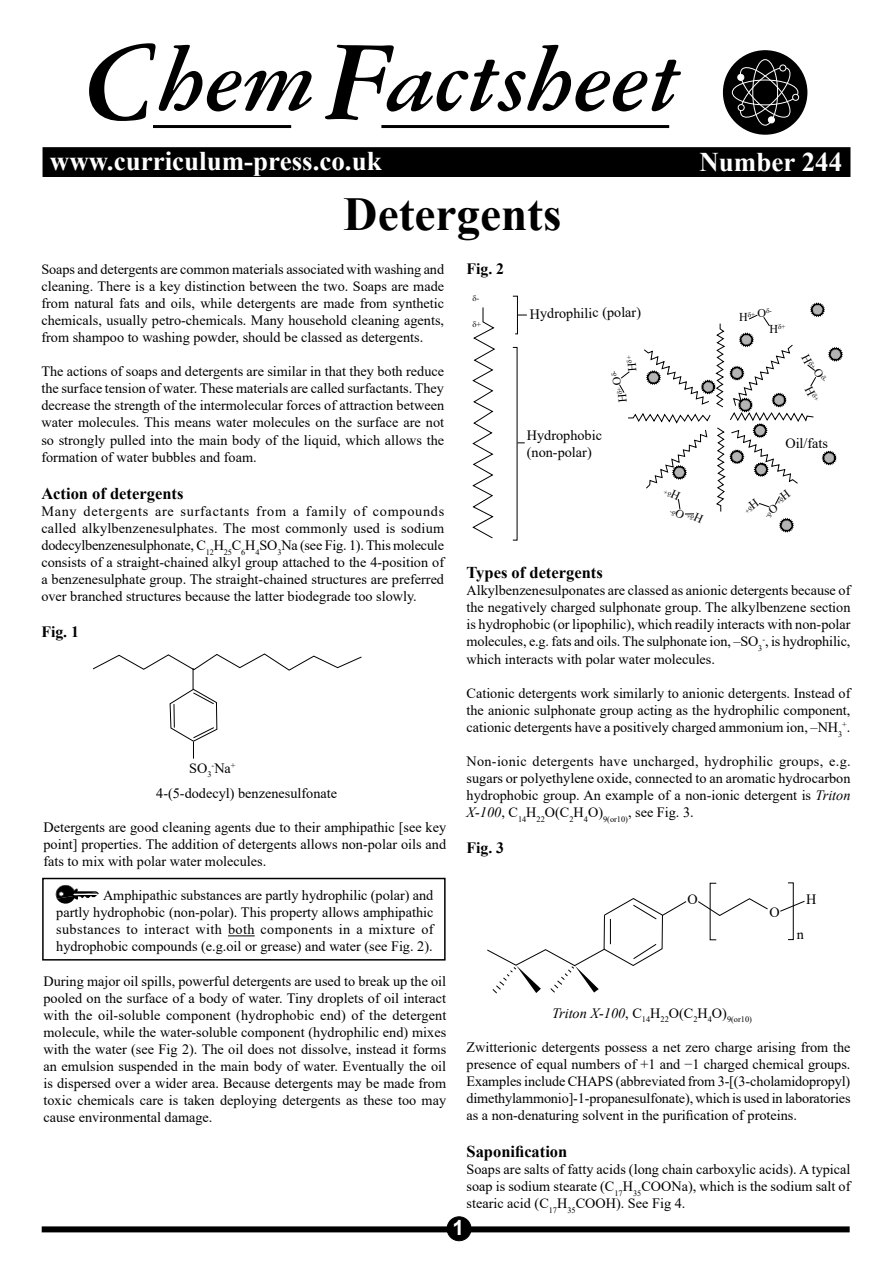
<style>
.page{position:relative;width:893px;height:1263px;background:#fff}
.page>*{position:absolute;margin:0;border:0;box-sizing:border-box;transform-origin:0 0}
.t1{font:italic 700 97.5px "American Garamond BT";color:#000}
.t2{font:700 47.25px "Times New Roman";color:#000}
.t3{font:700 27px "Times New Roman";color:#fff}
.t4{font:700 21px "Arial";color:#fff}
.t5{font:700 16.5px "Times New Roman";color:#000}
.t6{font:700 15.75px "Times New Roman";color:#000}
.t7{font:14.25px/17.1px "Times New Roman";color:#000;text-align:justify}
.t8{font:12px "Times New Roman";color:#000}
.t9{font:8.25px "Times New Roman";color:#000}
.s1{font-size:120px}
.s2{font-size:14.25px}
.s3{font-style:italic}
</style>
<div class="page">
<div style="left:43px;top:148px;width:807px;height:28px;background:#000"></div>
<div style="left:43px;top:147px;width:807px;height:30px;border:2px solid #000"></div>
<div style="left:42px;top:1226px;width:808px;height:6px;background:#000"></div>
<div style="left:447px;top:1217px;width:24px;height:24px;background:#000;border-radius:50%"></div>
<div style="left:447px;top:1216px;width:24px;height:25px;border:1px solid #000;border-radius:50%"></div>
<div style="left:724px;top:51px;width:83px;height:83px;background:#000;border-radius:50%"></div>
<div style="left:723px;top:50px;width:84px;height:85px;border:2px solid #000;border-radius:50%"></div>
<hr style="left:153px;top:125px;width:138px;height:3px;background:#000">
<hr style="left:381px;top:125px;width:288px;height:3px;background:#000">
<div style="left:752px;top:59px;width:26px;height:67px;border:1px solid #fff;border-radius:50%"></div>
<div style="left:732px;top:80px;width:66px;height:25px;border:1px solid #fff;border-radius:50%"></div>
<svg style="left:736px;top:64px;width:63px;height:59px"></svg>
<div style="left:779px;top:65px;width:7px;height:6px;border:1px solid #fff;border-radius:50%"></div>
<svg style="left:93px;top:653px;width:269px;height:106px"></svg>
<svg style="left:228px;top:935px;width:27px;height:1px"></svg>
<svg style="left:56px;top:885px;width:43px;height:19px"></svg>
<div style="left:42px;top:878px;width:404px;height:82px;border:2px solid #000"></div>
<svg style="left:512px;top:347px;width:13px;height:194px"></svg>
<svg style="left:512px;top:295px;width:15px;height:40px"></svg>
<svg style="left:698px;top:898px;width:70px;height:18px"></svg>
<svg style="left:780px;top:900px;width:25px;height:12px"></svg>
<div style="left:788px;top:882px;width:6px;height:58px;border:1px solid #000"></div>
<svg style="left:487px;top:898px;width:200px;height:96px"></svg>
<svg style="left:472px;top:307px;width:23px;height:232px"></svg>
<svg style="left:619px;top:302px;width:224px;height:231px"></svg>
<h1 class="t1" style="left:85px;top:21px;width:598px"><span class="s1">C</span>hem<span class="s1">F</span>actsheet</h1>
<h3 class="t3" style="left:50px;top:142px;width:333px">www.curriculum-press.co.uk</h3>
<h2 class="t2" style="left:344px;top:180px;width:219px">Detergents</h2>
<h3 class="t3" style="left:699px;top:142px;width:144px">Number 244</h3>
<p class="t7" style="left:41px;top:260px;width:404px">Soaps and detergents are common materials associated with washing and cleaning. There is a key distinction between the two. Soaps are made from natural fats and oils, while detergents are made from synthetic chemicals, usually petro-chemicals. Many household cleaning agents, from shampoo to washing powder, should be classed as detergents.</p>
<p class="t7" style="left:41px;top:362px;width:404px">The actions of soaps and detergents are similar in that they both reduce the surface tension of water. These materials are called surfactants. They decrease the strength of the intermolecular forces of attraction between water molecules. This means water molecules on the surface are not so strongly pulled into the main body of the liquid, which allows the formation of water bubbles and foam.</p>
<p class="t5" style="left:41px;top:481px;width:144px">Action of detergents</p>
<p class="t7" style="left:41px;top:502px;width:404px">Many detergents are surfactants from a family of compounds called alkylbenzenesulphates. The most commonly used is sodium dodecylbenzenesulphonate, C<sub>12</sub>H<sub>25</sub>C<sub>6</sub>H<sub>4</sub>SO<sub>3</sub>Na (see Fig. 1). This molecule consists of a straight-chained alkyl group attached to the 4-position of a benzenesulphate group. The straight-chained structures are preferred over branched structures because the latter biodegrade too slowly.</p>
<p class="t6" style="left:41px;top:620px;width:39px">Fig. 1</p>
<p class="t7" style="left:189px;top:759px;width:24px">SO<sub>3</sub></p>
<p class="t9" style="left:212px;top:759px;width:26px">-<span class="s2">Na</span>+</p>
<p class="t7" style="left:156px;top:784px;width:182px">4-(5-dodecyl) benzenesulfonate</p>
<p class="t7" style="left:43px;top:818px;width:404px">Detergents are good cleaning agents due to their amphipathic [see key point] properties. The addition of detergents allows non-polar oils and fats to mix with polar water molecules.</p>
<p class="t7" style="left:56px;top:886px;width:379px;text-indent:47px">Amphipathic substances are partly hydrophilic (polar) and partly hydrophobic (non-polar). This property allows amphipathic substances to interact with both components in a mixture of hydrophobic compounds (e.g.oil or grease) and water (see Fig. 2).</p>
<p class="t7" style="left:43px;top:972px;width:404px">During major oil spills, powerful detergents are used to break up the oil pooled on the surface of a body of water. Tiny droplets of oil interact with the oil-soluble component (hydrophobic end) of the detergent molecule, while the water-soluble component (hydrophilic end) mixes with the water (see Fig 2). The oil does not dissolve, instead it forms an emulsion suspended in the main body of water. Eventually the oil is dispersed over a wider area. Because detergents may be made from toxic chemicals care is taken deploying detergents as these too may cause environmental damage.</p>
<p class="t6" style="left:466px;top:258px;width:39px">Fig. 2</p>
<p class="t9" style="left:477px;top:293px;width:4px">-</p>
<p class="t9" style="left:477px;top:318px;width:6px">+</p>
<p class="t7" style="left:530px;top:305px;width:113px;rotate:-1deg">Hydrophilic (polar)</p>
<p class="t7" style="left:527px;top:426px;width:77px">Hydrophobic (non-polar)</p>
<p class="t8" style="left:757px;top:304px;width:16px">O <sup>-</sup></p>
<p class="t8" style="left:739px;top:309px;width:18px">H <sup>+</sup></p>
<p class="t8" style="left:769px;top:320px;width:18px">H <sup>+</sup></p>
<p class="t7" style="left:785px;top:434px;width:44px">Oil/fats</p>
<p class="t5" style="left:466px;top:561px;width:138px">Types of detergents</p>
<p class="t7" style="left:466px;top:581px;width:385px">Alkylbenzenesulponates are classed as anionic detergents because of the negatively charged sulphonate group. The alkylbenzene section is hydrophobic (or lipophilic), which readily interacts with non-polar molecules, e.g. fats and oils. The sulphonate ion, –SO<sub>3</sub><sup>-</sup>, is hydrophilic, which interacts with polar water molecules.</p>
<p class="t7" style="left:466px;top:684px;width:385px">Cationic detergents work similarly to anionic detergents. Instead of the anionic sulphonate group acting as the hydrophilic component, cationic detergents have a positively charged ammonium ion, –NH<sub>3</sub></p>
<p class="t9" style="left:842px;top:719px;width:10px">+<span class="s2">.</span></p>
<p class="t7" style="left:467px;top:752px;width:386px">Non-ionic detergents have uncharged, hydrophilic groups, e.g. sugars or polyethylene oxide, connected to an aromatic hydrocarbon hydrophobic group. An example of a non-ionic detergent is <span class="s3">Triton X-100</span>, C<sub>14</sub>H<sub>22</sub>O(C<sub>2</sub>H<sub>4</sub>O)<sub>9(or10)</sub>, see Fig. 3.</p>
<p class="t6" style="left:466px;top:837px;width:39px">Fig. 3</p>
<p class="t7" style="left:687px;top:890px;width:12px">O</p>
<p class="t7" style="left:769px;top:903px;width:12px">O</p>
<p class="t7" style="left:806px;top:890px;width:12px">H</p>
<p class="t7" style="left:797px;top:925px;width:9px">n</p>
<p class="t9" style="left:552px;top:1014px;width:201px"><sup>Triton</sup> <sup>X-100</sup><sup>,</sup> <sup>C</sup>14<sup>H</sup>22<sup>O(C</sup>2<sup>H</sup>4<sup>O)</sup>9(or10)</p>
<p class="t7" style="left:466px;top:1038px;width:386px">Zwitterionic detergents possess a net zero charge arising from the presence of equal numbers of +1 and −1 charged chemical groups.<br>Examples include CHAPS (abbreviated from 3-[(3-cholamidopropyl) dimethylammonio]-1-propanesulfonate), which is used in laboratories as a non-denaturing solvent in the purification of proteins.</p>
<p class="t5" style="left:466px;top:1140px;width:102px">Saponification</p>
<p class="t7" style="left:466px;top:1160px;width:385px">Soaps are salts of fatty acids (long chain carboxylic acids). A typical soap is sodium stearate (C<sub>17</sub>H<sub>35</sub>COONa), which is the sodium salt of stearic acid (C<sub>17</sub>H<sub>35</sub>COOH). See Fig 4.</p>
<h3 class="t4" style="left:452px;top:1212px;width:13px">1</h3>
</div>
